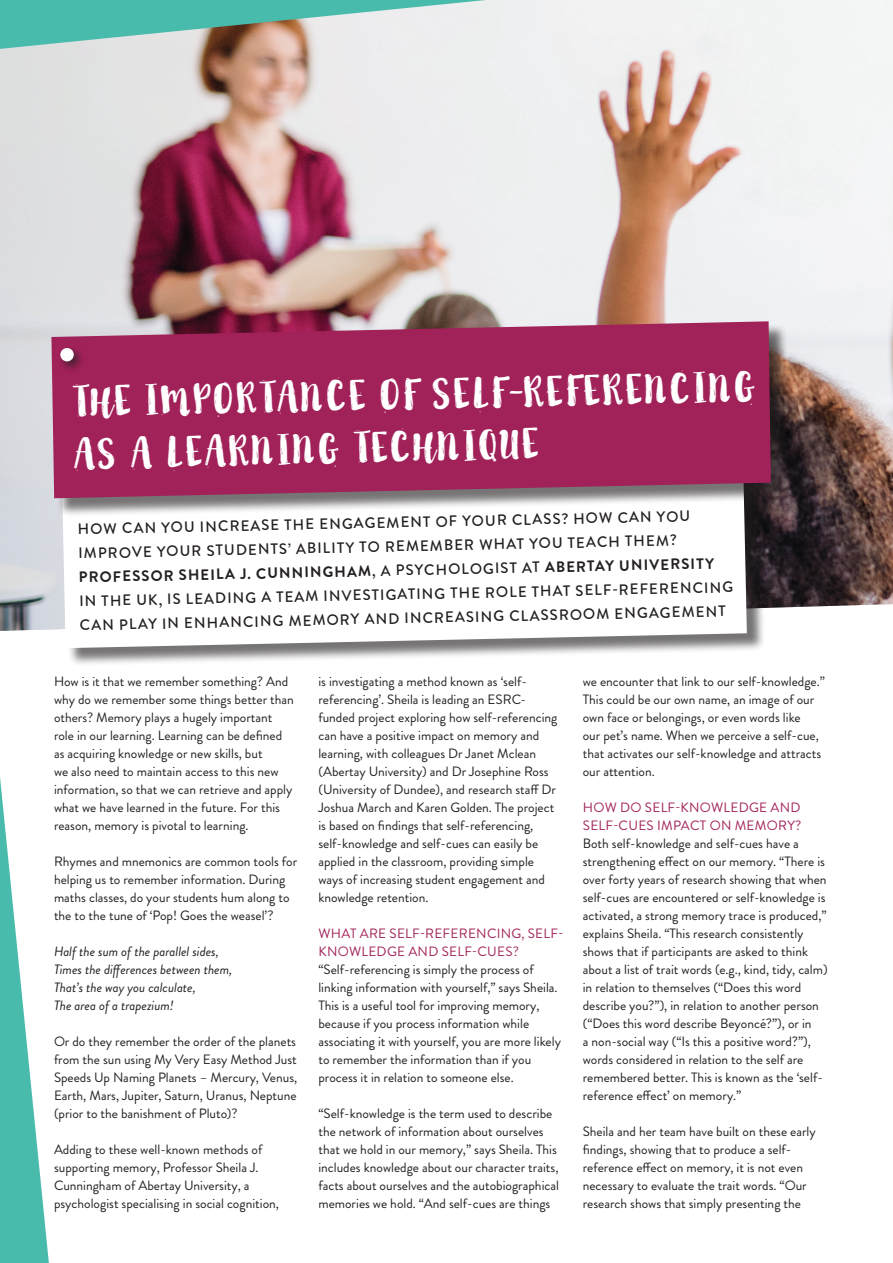
<style>
.page{position:relative;width:893px;height:1263px;background:#fff}
.page>*{position:absolute;margin:0;border:0;box-sizing:border-box;transform-origin:0 0}
.t1{font:43.5px/52.8px "Abigail";color:#fff}
.t2{font:500 15px/24px "Brandon Grotesque";color:#231f20}
.t3{font:13.5px/18px "Brandon Grotesque";color:#231f20}
.t4{font:italic 13.5px "Brandon Grotesque";color:#231f20}
.t5{font:13.5px/18px "Brandon Grotesque";letter-spacing:.02em;color:#a12159}
.s1{font-weight:700}
</style>
<div class="page">
<img style="left:0;top:0;width:893px;height:631px">
<svg style="left:0;top:0;width:486px;height:49px;background:#92c6bc"></svg>
<div style="left:64px;top:479px;width:701px;height:188px;background:#231f20;opacity:.62"></div>
<svg style="left:62px;top:517px;width:685px;height:131px"></svg>
<div style="left:54px;top:324px;width:735px;height:193px;background:#231f20;opacity:.62"></div>
<svg style="left:51px;top:321px;width:720px;height:177px;background:#a02a5d"></svg>
<div style="left:57px;top:344px;width:29px;height:30px;background:#231f20;opacity:.75"></div>
<div style="left:60px;top:348px;width:14px;height:13px;background:#fff;border-radius:50%"></div>
<svg style="left:0;top:778px;width:49px;height:485px"></svg>
<p class="t1" style="left:72px;top:378px;width:686px;rotate:-1deg">THE IMPORTANCE OF SELF-REFERENCING<br>AS A LEARNING TECHNIQUE</p>
<p class="t2" style="left:78px;top:516px;width:656px;rotate:-1deg">HOW CAN YOU INCREASE THE ENGAGEMENT OF YOUR CLASS? HOW CAN YOU IMPROVE YOUR STUDENTS’ ABILITY TO REMEMBER WHAT YOU TEACH THEM?<br><span class="s1">PROFESSOR SHEILA J. CUNNINGHAM</span>, A PSYCHOLOGIST AT <span class="s1">ABERTAY UNIVERSITY </span>IN THE UK, IS LEADING A TEAM INVESTIGATING THE ROLE THAT SELF-REFERENCING CAN PLAY IN ENHANCING MEMORY AND INCREASING CLASSROOM ENGAGEMENT</p>
<p class="t3" style="left:54px;top:673px;width:241px">How is it that we remember something? And why do we remember some things better than others? Memory plays a hugely important role in our learning. Learning can be defined as acquiring knowledge or new skills, but<br>we also need to maintain access to this new information, so that we can retrieve and apply what we have learned in the future. For this reason, memory is pivotal to learning.</p>
<p class="t3" style="left:54px;top:853px;width:245px">Rhymes and mnemonics are common tools for helping us to remember information. During maths classes, do your students hum along to the to the tune of ‘Pop! Goes the weasel’?</p>
<p class="t4" style="left:54px;top:942px;width:166px">Half the sum of the parallel sides,</p>
<p class="t4" style="left:54px;top:960px;width:180px">Times the differences between them,</p>
<p class="t4" style="left:54px;top:978px;width:143px">That’s the way you calculate,</p>
<p class="t4" style="left:54px;top:996px;width:121px">The area of a trapezium!</p>
<p class="t3" style="left:54px;top:1033px;width:245px;text-align:justify">Or do they remember the order of the planets from the sun using My Very Easy Method Just Speeds Up Naming Planets – Mercury, Venus, Earth, Mars, Jupiter, Saturn, Uranus, Neptune (prior to the banishment of Pluto)?</p>
<p class="t3" style="left:54px;top:1141px;width:226px">Adding to these well-known methods of supporting memory, Professor Sheila J.<br>Cunningham of Abertay University, a psychologist specialising in social cognition,</p>
<p class="t3" style="left:318px;top:673px;width:240px">is investigating a method known as ‘self&shy;referencing’. Sheila is leading an ESRC&shy;funded project exploring how self-referencing can have a positive impact on memory and learning, with colleagues Dr Janet Mclean (Abertay University) and Dr Josephine Ross (University of Dundee), and research staff Dr Joshua March and Karen Golden. The project is based on findings that self-referencing, self-knowledge and self-cues can easily be applied in the classroom, providing simple ways of increasing student engagement and knowledge retention.</p>
<p class="t5" style="left:318px;top:925px;width:247px">WHAT ARE SELF-REFERENCING, SELF-<br>KNOWLEDGE AND SELF-CUES?</p>
<p class="t3" style="left:318px;top:961px;width:244px">“Self-referencing is simply the process of linking information with yourself,” says Sheila.<br>This is a useful tool for improving memory, because if you process information while associating it with yourself, you are more likely to remember the information than if you process it in relation to someone else.</p>
<p class="t3" style="left:318px;top:1105px;width:242px">“Self-knowledge is the term used to describe the network of information about ourselves that we hold in our memory,” says Sheila. This includes knowledge about our character traits, facts about ourselves and the autobiographical memories we hold. “And self-cues are things</p>
<p class="t3" style="left:583px;top:673px;width:244px">we encounter that link to our self-knowledge.” This could be our own name, an image of our own face or belongings, or even words like<br>our pet’s name. When we perceive a self-cue, that activates our self-knowledge and attracts our attention.</p>
<p class="t5" style="left:583px;top:799px;width:220px">HOW DO SELF-KNOWLEDGE AND<br>SELF-CUES IMPACT ON MEMORY?</p>
<p class="t3" style="left:583px;top:835px;width:246px">Both self-knowledge and self-cues have a strengthening effect on our memory. “There is over forty years of research showing that when self-cues are encountered or self-knowledge is activated, a strong memory trace is produced,” explains Sheila. “This research consistently shows that if participants are asked to think about a list of trait words (e.g., kind, tidy, calm) in relation to themselves (“Does this word describe you?”), in relation to another person (“Does this word describe Beyoncé?”), or in<br>a non-social way (“Is this a positive word?”), words considered in relation to the self are remembered better. This is known as the ‘self&shy;reference effect’ on memory.”</p>
<p class="t3" style="left:583px;top:1123px;width:234px">Sheila and her team have built on these early findings, showing that to produce a self&shy;reference effect on memory, it is not even necessary to evaluate the trait words. “Our research shows that simply presenting the</p>
</div>
